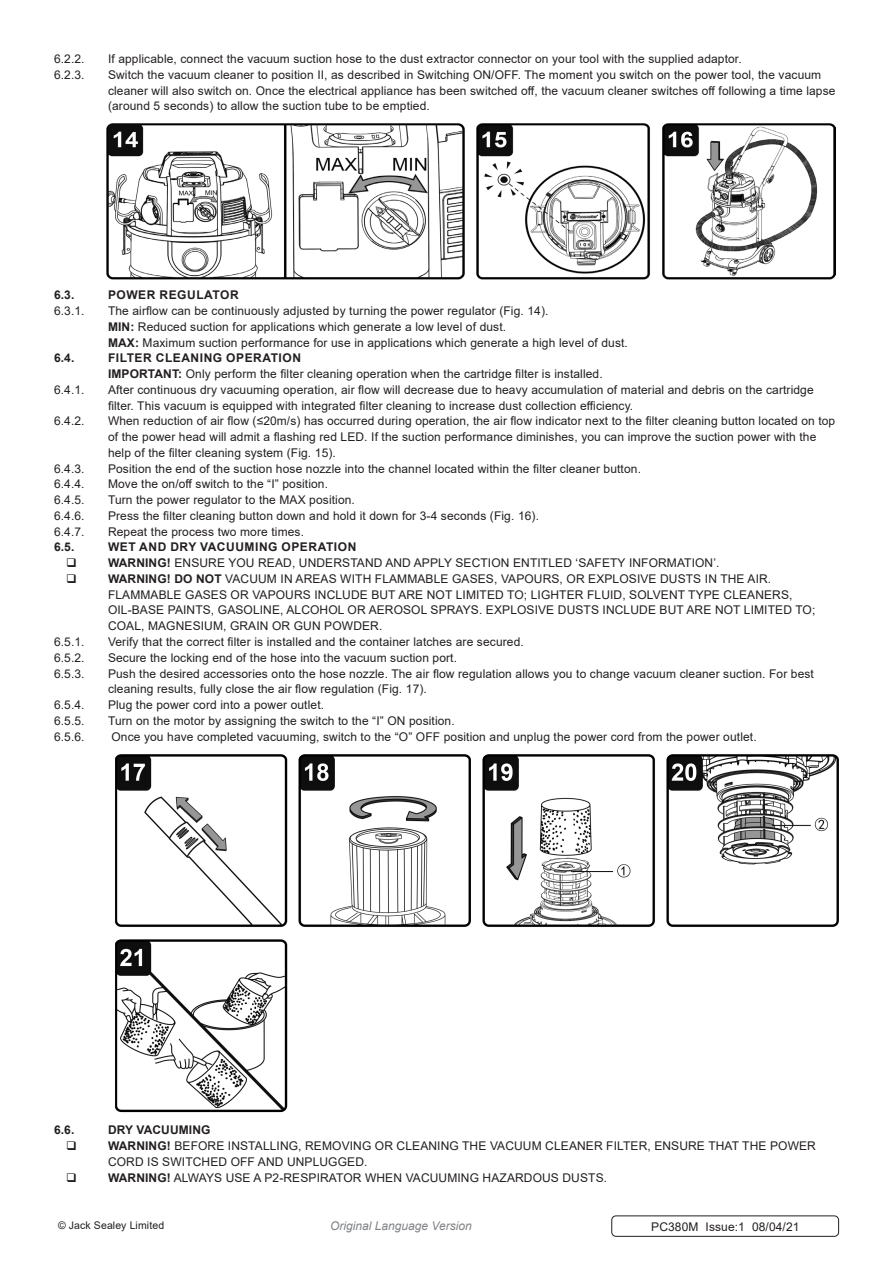
<style>
.page{position:relative;width:893px;height:1263px;background:#fff}
.page>*{position:absolute;margin:0;border:0;box-sizing:border-box;transform-origin:0 0}
.Body{font:12px/15.8px "Arial";letter-spacing:.01em;color:#231f20}
.t1{font:700 12px "Arial";letter-spacing:.045em;color:#231f20}
.t2{font:italic 12px "Arial";color:#808285}
.Body__Footer{font:12px "Arial";letter-spacing:.01em;color:#231f20}
.t3{font:700 12px "Arial";letter-spacing:.01em;color:#231f20}
.Body__Justified__7pt{font:10.5px "Arial";letter-spacing:.01em;color:#231f20}
.s1{font-weight:700}
</style>
<div class="page">
<img style="left:106px;top:123px;width:730px;height:157px">
<img style="left:115px;top:754px;width:724px;height:359px">
<div style="left:611px;top:1215px;width:228px;height:22px;border:1px solid #231f20;border-radius:4px"></div>
<p class="Body" style="left:54px;top:51px;width:32px">6.2.2.</p>
<p class="Body" style="left:108px;top:51px;width:635px">If applicable, connect the vacuum suction hose to the dust extractor connector on your tool with the supplied adaptor.</p>
<p class="Body" style="left:54px;top:67px;width:32px">6.2.3.</p>
<p class="Body" style="left:108px;top:67px;width:729px">Switch the vacuum cleaner to position II, as described in Switching ON/OFF. The moment you switch on the power tool, the vacuum cleaner will also switch on. Once the electrical appliance has been switched off, the vacuum cleaner switches off following a time lapse (around 5 seconds) to allow the suction tube to be emptied.</p>
<p class="t1" style="left:54px;top:287px;width:22px">6.3.</p>
<p class="t1" style="left:108px;top:287px;width:132px">POWER REGULATOR</p>
<p class="Body" style="left:54px;top:303px;width:32px">6.3.1.</p>
<p class="Body" style="left:108px;top:303px;width:442px">The airflow can be continuously adjusted by turning the power regulator (Fig. 14).</p>
<p class="Body" style="left:108px;top:319px;width:400px"><span class="s1">MIN:</span> Reduced suction for applications which generate a low level of dust.</p>
<p class="Body" style="left:108px;top:334px;width:521px"><span class="s1">MAX:</span> Maximum suction performance for use in applications which generate a high level of dust.</p>
<p class="t1" style="left:54px;top:350px;width:22px">6.4.</p>
<p class="t1" style="left:108px;top:350px;width:195px">FILTER CLEANING OPERATION</p>
<p class="Body" style="left:108px;top:366px;width:496px"><span class="s1">IMPORTANT:</span> Only perform the filter cleaning operation when the cartridge filter is installed.</p>
<p class="Body" style="left:54px;top:382px;width:32px">6.4.1.</p>
<p class="Body" style="left:108px;top:382px;width:707px">After continuous dry vacuuming operation, air flow will decrease due to heavy accumulation of material and debris on the cartridge filter. This vacuum is equipped with integrated filter cleaning to increase dust collection efficiency.</p>
<p class="Body" style="left:54px;top:413px;width:32px">6.4.2.</p>
<p class="Body" style="left:108px;top:413px;width:729px">When reduction of air flow (≤20m/s) has occurred during operation, the air flow indicator next to the filter cleaning button located on top of the power head will admit a flashing red LED. If the suction performance diminishes, you can improve the suction power with the help of the filter cleaning system (Fig. 15).</p>
<p class="Body" style="left:54px;top:460px;width:32px">6.4.3.</p>
<p class="Body" style="left:108px;top:460px;width:534px">Position the end of the suction hose nozzle into the channel located within the filter cleaner button.</p>
<p class="Body" style="left:54px;top:476px;width:32px">6.4.4.</p>
<p class="Body" style="left:108px;top:476px;width:222px">Move the on/off switch to the “I” position.</p>
<p class="Body" style="left:54px;top:492px;width:32px">6.4.5.</p>
<p class="Body" style="left:108px;top:492px;width:248px">Turn the power regulator to the MAX position.</p>
<p class="Body" style="left:54px;top:508px;width:32px">6.4.6.</p>
<p class="Body" style="left:108px;top:508px;width:433px">Press the filter cleaning button down and hold it down for 3-4 seconds (Fig. 16).</p>
<p class="Body" style="left:54px;top:523px;width:32px">6.4.7.</p>
<p class="Body" style="left:108px;top:523px;width:198px">Repeat the process two more times.</p>
<p class="t1" style="left:54px;top:539px;width:22px">6.5.</p>
<p class="t1" style="left:108px;top:539px;width:250px">WET AND DRY VACUUMING OPERATION</p>
<p class="Body" style="left:108px;top:555px;width:613px"><span class="s1">WARNING!</span> ENSURE YOU READ, UNDERSTAND AND APPLY SECTION ENTITLED ‘SAFETY INFORMATION’.</p>
<p class="Body" style="left:108px;top:571px;width:686px"><span class="s1">WARNING! DO NOT</span> VACUUM IN AREAS WITH FLAMMABLE GASES, VAPOURS, OR EXPLOSIVE DUSTS IN THE AIR.<br>FLAMMABLE GASES OR VAPOURS INCLUDE BUT ARE NOT LIMITED TO; LIGHTER FLUID, SOLVENT TYPE CLEANERS,</p>
<p class="Body" style="left:108px;top:602px;width:709px">OIL-BASE PAINTS, GASOLINE, ALCOHOL OR AEROSOL SPRAYS. EXPLOSIVE DUSTS INCLUDE BUT ARE NOT LIMITED TO;<br>COAL, MAGNESIUM, GRAIN OR GUN POWDER.</p>
<p class="Body" style="left:54px;top:634px;width:32px">6.5.1.</p>
<p class="Body" style="left:108px;top:634px;width:417px">Verify that the correct filter is installed and the container latches are secured.</p>
<p class="Body" style="left:54px;top:649px;width:32px">6.5.2.</p>
<p class="Body" style="left:108px;top:649px;width:351px">Secure the locking end of the hose into the vacuum suction port.</p>
<p class="Body" style="left:54px;top:665px;width:32px">6.5.3.</p>
<p class="Body" style="left:108px;top:665px;width:707px">Push the desired accessories onto the hose nozzle. The air flow regulation allows you to change vacuum cleaner suction. For best cleaning results, fully close the air flow regulation (Fig. 17).</p>
<p class="Body" style="left:54px;top:697px;width:32px">6.5.4.</p>
<p class="Body" style="left:108px;top:697px;width:218px">Plug the power cord into a power outlet.</p>
<p class="Body" style="left:54px;top:712px;width:32px">6.5.5.</p>
<p class="Body" style="left:108px;top:712px;width:348px">Turn on the motor by assigning the switch to the “I” ON position.</p>
<p class="Body" style="left:54px;top:728px;width:32px">6.5.6.</p>
<p class="Body" style="left:111px;top:728px;width:647px">Once you have completed vacuuming, switch to the “O” OFF position and unplug the power cord from the power outlet.</p>
<p class="t1" style="left:54px;top:1121px;width:22px">6.6.</p>
<p class="t3" style="left:108px;top:1121px;width:104px">DRY VACUUMING</p>
<p class="Body" style="left:108px;top:1138px;width:709px"><span class="s1">WARNING!</span> BEFORE INSTALLING, REMOVING OR CLEANING THE VACUUM CLEANER FILTER, ENSURE THAT THE POWER<br>CORD IS SWITCHED OFF AND UNPLUGGED.</p>
<p class="Body" style="left:108px;top:1169px;width:501px"><span class="s1">WARNING!</span> ALWAYS USE A P2-RESPIRATOR WHEN VACUUMING HAZARDOUS DUSTS.</p>
<p class="Body__Justified__7pt" style="left:58px;top:1218px;width:108px">© Jack Sealey Limited</p>
<p class="t2" style="left:330px;top:1218px;width:143px">Original Language Version</p>
<p class="Body__Footer" style="left:651px;top:1218px;width:150px">PC380M Issue:1 08/04/21</p>
</div>
